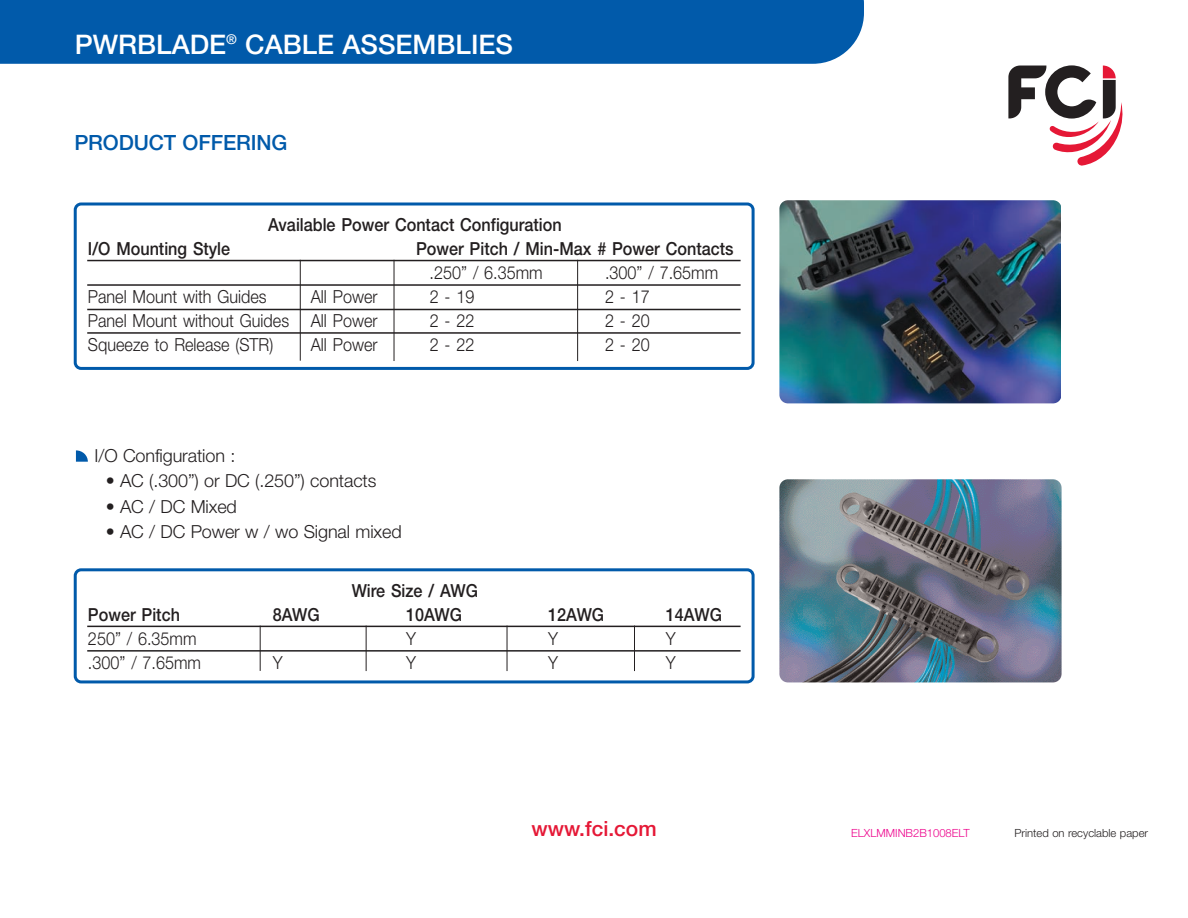
<style>
.page{position:relative;width:1188px;height:918px;background:#fff}
.page>*{position:absolute;margin:0;border:0;box-sizing:border-box;transform-origin:0 0}
.t1{font:500 27px "Helvetica Neue";color:#fff}
.t2{font:500 21px "Helvetica Neue";letter-spacing:-.005em;color:#015aaa}
.t3{font:500 21px "Helvetica Neue";color:#e51836}
.t4{font:300 18px "Helvetica Neue";color:#231f20;scale:.9 1}
.t5{font:500 18px "Helvetica Neue";color:#231f20;scale:.9 1}
.t6{font:300 18px "Helvetica Neue";color:#231f20}
.t7{font:300 11.25px "Helvetica Neue";color:#231f20}
.t8{font:300 11.25px "Helvetica Neue";color:#ed028c}
</style>
<div class="page">
<div style="left:0;top:0;width:864px;height:64px;background:#015aaa"></div>
<svg style="left:76px;top:450px;width:12px;height:12px"></svg>
<svg style="left:1008px;top:65px;width:115px;height:101px"></svg>
<img style="left:779px;top:479px;width:283px;height:204px">
<img style="left:779px;top:200px;width:282px;height:204px">
<svg style="left:74px;top:202px;width:681px;height:168px"></svg>
<hr style="left:577px;top:260px;width:1px;height:101px;background:#231f20">
<hr style="left:394px;top:260px;width:1px;height:101px;background:#231f20">
<hr style="left:300px;top:260px;width:1px;height:101px;background:#231f20">
<hr style="left:87px;top:260px;width:654px;height:1px;background:#231f20">
<hr style="left:87px;top:284px;width:654px;height:2px;background:#231f20">
<hr style="left:87px;top:309px;width:654px;height:1px;background:#231f20">
<hr style="left:87px;top:332px;width:654px;height:2px;background:#231f20">
<svg style="left:74px;top:568px;width:681px;height:115px"></svg>
<hr style="left:507px;top:626px;width:1px;height:45px;background:#231f20">
<hr style="left:634px;top:626px;width:1px;height:45px;background:#231f20">
<hr style="left:366px;top:626px;width:1px;height:45px;background:#231f20">
<hr style="left:260px;top:626px;width:1px;height:45px;background:#231f20">
<hr style="left:87px;top:626px;width:654px;height:1px;background:#231f20">
<hr style="left:87px;top:650px;width:654px;height:2px;background:#231f20">
<h1 class="t1" style="left:75px;top:35px;width:440px">PWRBLADE<sup>®</sup> CABLE ASSEMBLIES</h1>
<p class="t2" style="left:74px;top:135px;width:215px">PRODUCT OFFERING</p>
<p class="t5" style="left:268px;top:218px;width:328px">Available Power Contact Configuration</p>
<p class="t5" style="left:88px;top:242px;width:160px">I/O Mounting Style</p>
<p class="t5" style="left:416px;top:242px;width:354px">Power Pitch / Min-Max # Power Contacts</p>
<p class="t4" style="left:430px;top:261px;width:127px">.250” / 6.35mm</p>
<p class="t4" style="left:605px;top:261px;width:127px">.300” / 7.65mm</p>
<p class="t4" style="left:88px;top:285px;width:200px">Panel Mount with Guides</p>
<p class="t4" style="left:311px;top:285px;width:76px">All Power</p>
<p class="t4" style="left:430px;top:285px;width:51px">2 - 19</p>
<p class="t4" style="left:605px;top:285px;width:51px">2 - 17</p>
<p class="t4" style="left:88px;top:309px;width:323px">Panel Mount without Guides All Power</p>
<p class="t4" style="left:430px;top:309px;width:51px">2 - 22</p>
<p class="t4" style="left:605px;top:309px;width:51px">2 - 20</p>
<p class="t4" style="left:88px;top:333px;width:207px">Squeeze to Release (STR)</p>
<p class="t4" style="left:311px;top:333px;width:76px">All Power</p>
<p class="t4" style="left:430px;top:333px;width:51px">2 - 22</p>
<p class="t4" style="left:605px;top:333px;width:51px">2 - 20</p>
<p class="t6" style="left:95px;top:444px;width:142px">I/O Configuration :</p>
<p class="t6" style="left:106px;top:470px;width:272px">• AC (.300”) or DC (.250”) contacts</p>
<p class="t6" style="left:106px;top:495px;width:133px">• AC / DC Mixed</p>
<p class="t6" style="left:106px;top:521px;width:297px">• AC / DC Power w / wo Signal mixed</p>
<p class="t5" style="left:352px;top:584px;width:142px">Wire Size / AWG</p>
<p class="t5" style="left:88px;top:608px;width:104px">Power Pitch</p>
<p class="t5" style="left:273px;top:608px;width:54px">8AWG</p>
<p class="t5" style="left:406px;top:608px;width:64px">10AWG</p>
<p class="t5" style="left:548px;top:608px;width:64px">12AWG</p>
<p class="t5" style="left:666px;top:608px;width:64px">14AWG</p>
<p class="t4" style="left:88px;top:627px;width:122px">250” / 6.35mm</p>
<p class="t4" style="left:406px;top:627px;width:12px">Y</p>
<p class="t4" style="left:548px;top:627px;width:12px">Y</p>
<p class="t4" style="left:666px;top:627px;width:12px">Y</p>
<p class="t4" style="left:88px;top:651px;width:127px">.300” / 7.65mm</p>
<p class="t4" style="left:273px;top:651px;width:12px">Y</p>
<p class="t4" style="left:406px;top:651px;width:12px">Y</p>
<p class="t4" style="left:548px;top:651px;width:12px">Y</p>
<p class="t4" style="left:666px;top:651px;width:12px">Y</p>
<p class="t3" style="left:531px;top:821px;width:127px">www.fci.com</p>
<p class="t8" style="left:851px;top:826px;width:120px">ELXLMMINB2B1008ELT</p>
<p class="t7" style="left:1015px;top:826px;width:135px">Printed on recyclable paper</p>
</div>
